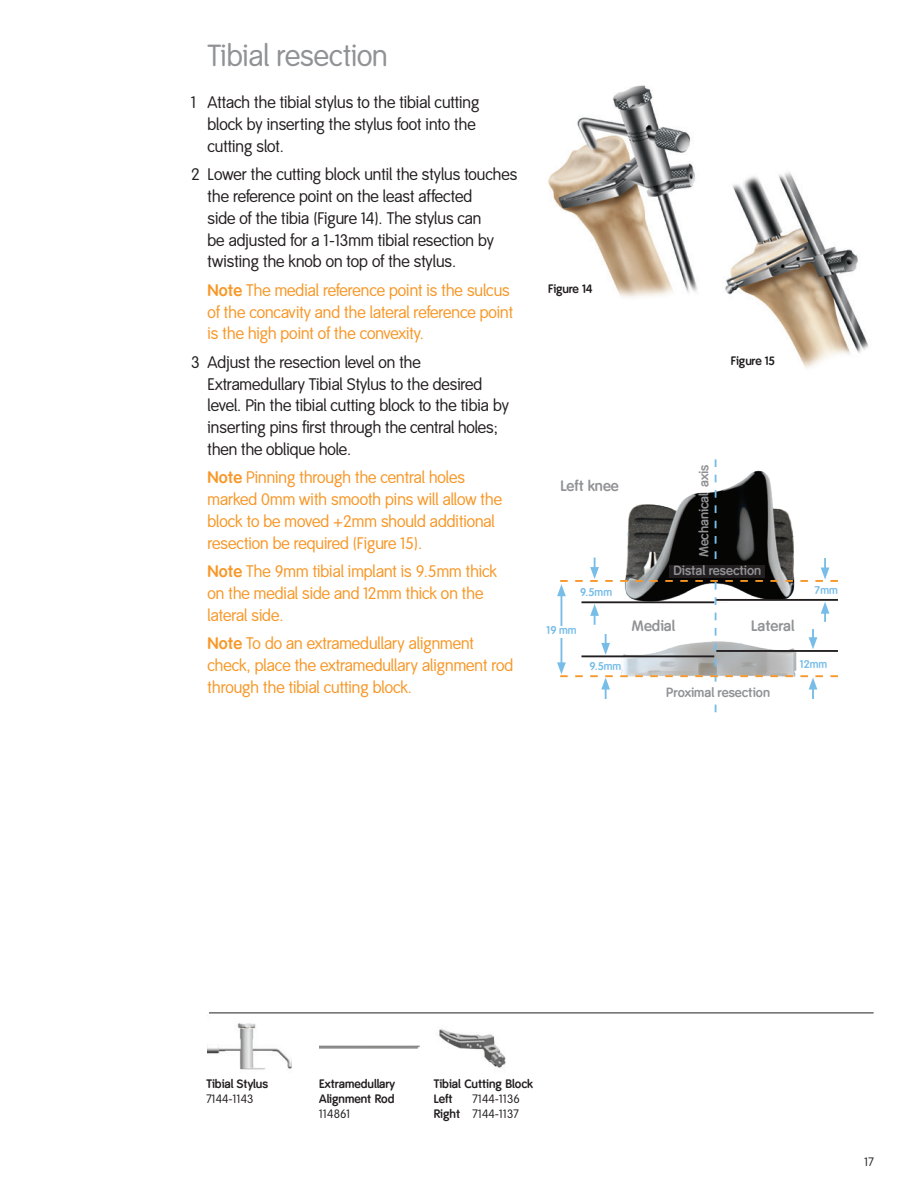
<style>
.page{position:relative;width:918px;height:1188px;background:#fff}
.page>*{position:absolute;margin:0;border:0;box-sizing:border-box;transform-origin:0 0}
.Indent_Header{font:30px "Smith&Nephew LF";color:#919295}
.Indent_Number{font:16.5px/21.8px "Smith&Nephew LF";color:#231f20}
.Indent_Tip{font:16.5px/21.8px "Smith&Nephew LF";color:#f79727}
.t1{font:700 14.85px "Smith&Nephew";color:#919295}
.t2{font:700 13.05px "Smith&Nephew";color:#919295}
.sm_part_numbers{font:700 12px/15px "Smith&Nephew";color:#231f20}
.sm_part_numbers-2{font:12px "Smith&Nephew LF";color:#231f20}
.t3{font:700 11.25px "Smith&Nephew";color:#78bde8}
.s1{font-family:"Smith&Nephew";font-weight:700}
.s2{font-weight:700}
</style>
<div class="page">
<img style="left:548px;top:85px;width:150px;height:213px">
<img style="left:725px;top:172px;width:144px;height:196px">
<hr style="left:209px;top:1013px;width:665px;height:1px;background:#231f20">
<img style="left:207px;top:1023px;width:84px;height:47px">
<img style="left:319px;top:1045px;width:100px;height:4px">
<img style="left:439px;top:1029px;width:67px;height:39px">
<svg style="left:557px;top:459px;width:281px;height:253px"></svg>
<p class="Indent_Header" style="left:208px;top:39px;width:182px">Tibial resection</p>
<p class="Indent_Number" style="left:208px;top:92px;width:273px;text-indent:-16px">1 Attach the tibial stylus to the tibial cutting block by inserting the stylus foot into the cutting slot.</p>
<p class="Indent_Number" style="left:208px;top:164px;width:311px;text-indent:-16px">2 Lower the cutting block until the stylus touches the reference point on the least affected<br>side of the tibia (Figure 14). The stylus can<br>be adjusted for a 1-13mm tibial resection by twisting the knob on top of the stylus.</p>
<p class="Indent_Tip" style="left:208px;top:280px;width:307px"><span class="s1">Note</span> The medial reference point is the sulcus of the concavity and the lateral reference point is the high point of the convexity.</p>
<p class="Indent_Number" style="left:208px;top:352px;width:303px;text-indent:-16px">3 Adjust the resection level on the Extramedullary Tibial Stylus to the desired level. Pin the tibial cutting block to the tibia by inserting pins first through the central holes; then the oblique hole.</p>
<p class="Indent_Tip" style="left:208px;top:467px;width:296px"><span class="s2">Note</span> Pinning through the central holes marked 0mm with smooth pins will allow the block to be moved +2mm should additional resection be required (Figure 15).</p>
<p class="Indent_Tip" style="left:208px;top:561px;width:291px"><span class="s2">Note</span> The 9mm tibial implant is 9.5mm thick on the medial side and 12mm thick on the lateral side.</p>
<p class="Indent_Tip" style="left:208px;top:633px;width:307px"><span class="s2">Note</span> To do an extramedullary alignment check, place the extramedullary alignment rod through the tibial cutting block.</p>
<p class="sm_part_numbers" style="left:548px;top:282px;width:46px">Figure 14</p>
<p class="sm_part_numbers" style="left:731px;top:353px;width:46px">Figure 15</p>
<p class="t1" style="left:560px;top:478px;width:60px">Left knee</p>
<p class="t3" style="left:580px;top:586px;width:33px">9.5mm</p>
<p class="t3" style="left:546px;top:624px;width:32px">19 mm</p>
<p class="t3" style="left:589px;top:659px;width:33px">9.5mm</p>
<p class="t2" style="left:696px;top:557px;width:94px;rotate:-90deg">Mechanical axis</p>
<p class="t2" style="left:673px;top:563px;width:89px">Distal resection</p>
<p class="t1" style="left:631px;top:617px;width:45px">Medial</p>
<p class="t1" style="left:751px;top:617px;width:45px">Lateral</p>
<p class="t3" style="left:815px;top:584px;width:25px">7mm</p>
<p class="t2" style="left:666px;top:685px;width:105px">Proximal resection</p>
<p class="t3" style="left:800px;top:657px;width:29px">12mm</p>
<p class="sm_part_numbers" style="left:206px;top:1077px;width:63px">Tibial Stylus</p>
<p class="sm_part_numbers-2" style="left:206px;top:1092px;width:49px">7144-1143</p>
<p class="sm_part_numbers" style="left:319px;top:1077px;width:77px">Extramedullary<br>Alignment Rod</p>
<p class="sm_part_numbers-2" style="left:319px;top:1107px;width:33px">114861</p>
<p class="sm_part_numbers" style="left:434px;top:1077px;width:101px">Tibial Cutting Block</p>
<p class="sm_part_numbers" style="left:434px;top:1092px;width:20px">Left</p>
<p class="sm_part_numbers-2" style="left:473px;top:1092px;width:49px">7144-1136</p>
<p class="sm_part_numbers-2" style="left:434px;top:1107px;width:87px"><span class="s1">Right</span> 7144-1137</p>
<p class="sm_part_numbers-2" style="left:865px;top:1155px;width:11px">17</p>
</div>
